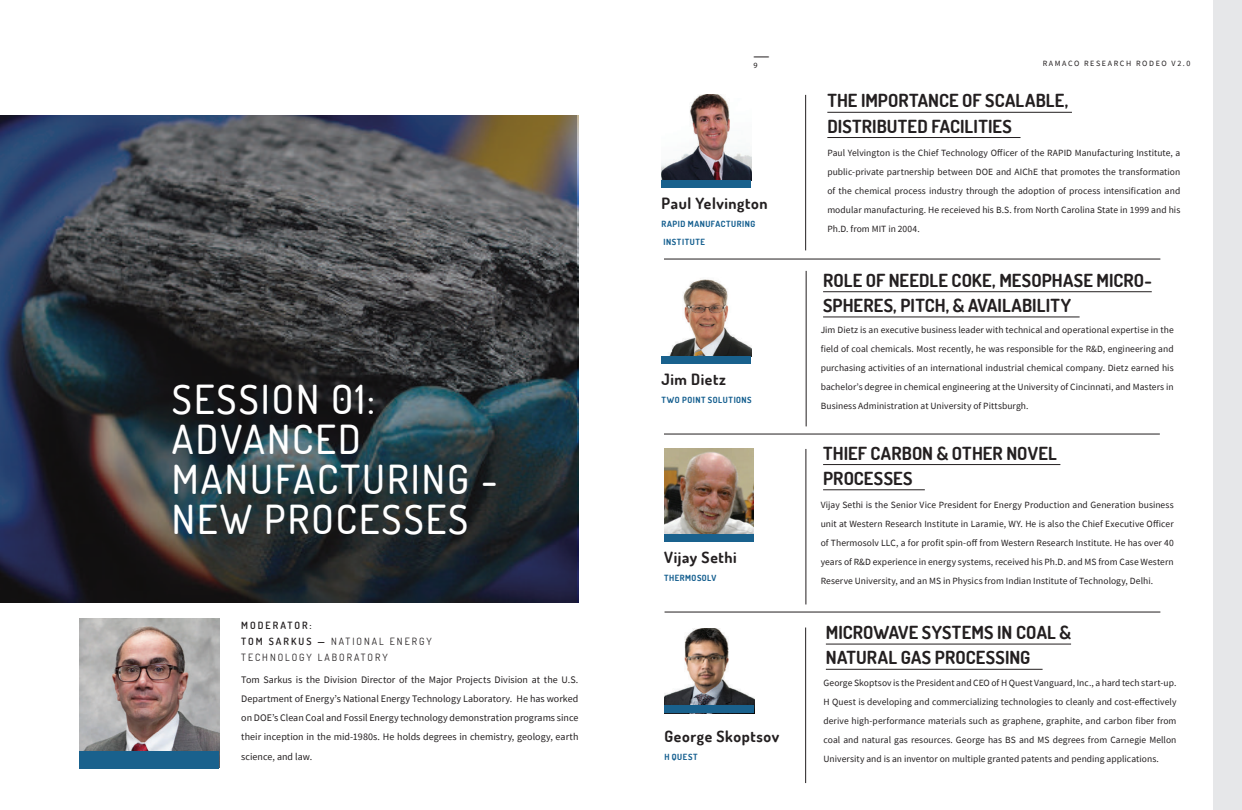
<style>
.page{position:relative;width:1242px;height:810px;background:#fff}
.page>*{position:absolute;margin:0;border:0;box-sizing:border-box;transform-origin:0 0}
.t1{font:500 40px/40px "Dosis";letter-spacing:.05em;color:#fff}
.t2{font:700 18px/25.2px "Dosis";letter-spacing:.005em;color:#231f20}
.t3{font:16px "Myriad Pro";color:#231f20}
.t4{font:700 15.5px "Dosis";letter-spacing:.04em;color:#231f20}
.t5{font:10px/19px "Source Sans Pro";letter-spacing:.005em;color:#231f20;text-align:justify}
.t6{font:10px/16px "Dosis";letter-spacing:.2em;color:#231f20}
.t7{font:9.5px/19px "Source Sans Pro";letter-spacing:.005em;color:#231f20;text-align:justify}
.t8{font:700 8.5px/18px "Dosis";letter-spacing:.065em;color:#125d8e}
.t9{font:8px "Source Sans Pro";letter-spacing:.2em;color:#231f20}
.s1{font-weight:600}
</style>
<div class="page">
<svg style="left:0;top:115px;width:577px;height:487px;background:#363c43"></svg>
<hr style="left:664px;top:259px;width:496px;height:1px;background:#231f20">
<hr style="left:805px;top:95px;width:1px;height:155px;background:#231f20">
<hr style="left:827px;top:112px;width:245px;height:1px;background:#231f20">
<hr style="left:827px;top:137px;width:194px;height:1px;background:#231f20">
<img style="left:662px;top:95px;width:89px;height:85px">
<div style="left:662px;top:180px;width:89px;height:8px;background:#19618d"></div>
<hr style="left:664px;top:434px;width:496px;height:1px;background:#231f20">
<hr style="left:806px;top:271px;width:1px;height:155px;background:#231f20">
<hr style="left:823px;top:291px;width:329px;height:1px;background:#231f20">
<hr style="left:823px;top:316px;width:257px;height:1px;background:#231f20">
<hr style="left:665px;top:612px;width:495px;height:1px;background:#231f20">
<hr style="left:806px;top:449px;width:1px;height:155px;background:#231f20">
<hr style="left:823px;top:464px;width:237px;height:1px;background:#231f20">
<hr style="left:823px;top:489px;width:102px;height:1px;background:#231f20">
<img style="left:669px;top:278px;width:82px;height:78px">
<div style="left:662px;top:356px;width:89px;height:8px;background:#19618d"></div>
<img style="left:664px;top:449px;width:90px;height:85px">
<div style="left:664px;top:534px;width:90px;height:8px;background:#19618d"></div>
<img style="left:80px;top:619px;width:139px;height:132px">
<div style="left:79px;top:751px;width:140px;height:17px;background:#19618d"></div>
<div style="left:1213px;top:0;width:29px;height:810px;background:#e6e7e9"></div>
<hr style="left:826px;top:644px;width:245px;height:1px;background:#231f20">
<hr style="left:826px;top:669px;width:217px;height:1px;background:#231f20">
<img style="left:664px;top:628px;width:90px;height:85px">
<hr style="left:805px;top:628px;width:1px;height:155px;background:#231f20">
<div style="left:665px;top:705px;width:89px;height:8px;background:#19618d"></div>
<h1 class="t1" style="left:172px;top:379px;width:327px">SESSION 01:<br>ADVANCED<br>MANUFACTURING -<br>NEW PROCESSES</h1>
<p class="t6" style="left:241px;top:617px;width:192px"><span class="s1">MODERATOR:<br>TOM SARKUS —</span> NATIONAL ENERGY<br>TECHNOLOGY LABORATORY</p>
<p class="t5" style="left:241px;top:670px;width:339px">Tom Sarkus is the Division Director of the Major Projects Division at the U.S.<br>Department of Energy’s National Energy Technology Laboratory. He has worked on DOE’s Clean Coal and Fossil Energy technology demonstration programs since their inception in the mid-1980s. He holds degrees in chemistry, geology, earth</p>
<p class="t5" style="left:241px;top:747px;width:72px">science, and law.</p>
<h3 class="t3" style="left:753px;top:46px;width:17px">—<sub>9</sub></h3>
<p class="t9" style="left:1043px;top:59px;width:149px">RAMACO RESEARCH RODEO V2.0</p>
<h3 class="t4" style="left:662px;top:193px;width:107px">Paul Yelvington</h3>
<p class="t8" style="left:662px;top:215px;width:95px">RAPID MANUFACTURING<br>INSTITUTE</p>
<h3 class="t4" style="left:662px;top:369px;width:66px">Jim Dietz</h3>
<p class="t8" style="left:662px;top:391px;width:92px">TWO POINT SOLUTIONS</p>
<h3 class="t4" style="left:664px;top:547px;width:74px">Vijay Sethi</h3>
<p class="t8" style="left:664px;top:569px;width:54px">THERMOSOLV</p>
<h3 class="t4" style="left:664px;top:726px;width:116px">George Skoptsov</h3>
<p class="t8" style="left:664px;top:748px;width:35px">H QUEST</p>
<h2 class="t2" style="left:827px;top:88px;width:243px">THE IMPORTANCE OF SCALABLE,<br>DISTRIBUTED FACILITIES</h2>
<p class="t7" style="left:827px;top:143px;width:355px">Paul Yelvington is the Chief Technology Officer of the RAPID Manufacturing Institute, a public-private partnership between DOE and AIChE that promotes the transformation of the chemical process industry through the adoption of process intensification and modular manufacturing. He receieved his B.S. from North Carolina State in 1999 and his Ph.D. from MIT in 2004.</p>
<h2 class="t2" style="left:823px;top:267px;width:330px">ROLE OF NEEDLE COKE, MESOPHASE MICRO-<br>SPHERES, PITCH, &amp; AVAILABILITY</h2>
<p class="t7" style="left:821px;top:321px;width:354px">Jim Dietz is an executive business leader with technical and operational expertise in the field of coal chemicals. Most recently, he was responsible for the R&amp;D, engineering and purchasing activities of an international industrial chemical company. Dietz earned his bachelor’s degree in chemical engineering at the University of Cincinnati, and Masters in Business Administration at University of Pittsburgh.</p>
<h2 class="t2" style="left:823px;top:440px;width:235px">THIEF CARBON &amp; OTHER NOVEL<br>PROCESSES</h2>
<p class="t7" style="left:821px;top:496px;width:355px">Vijay Sethi is the Senior Vice President for Energy Production and Generation business unit at Western Research Institute in Laramie, WY. He is also the Chief Executive Officer of Thermosolv LLC, a for profit spin-off from Western Research Institute. He has over 40 years of R&amp;D experience in energy systems, received his Ph.D. and MS from Case Western Reserve University, and an MS in Physics from Indian Institute of Technology, Delhi.</p>
<h2 class="t2" style="left:826px;top:619px;width:247px">MICROWAVE SYSTEMS IN COAL &amp;<br>NATURAL GAS PROCESSING</h2>
<p class="t7" style="left:824px;top:673px;width:355px">George Skoptsov is the President and CEO of H Quest Vanguard, Inc., a hard tech start-up.<br>H Quest is developing and commercializing technologies to cleanly and cost-effectively derive high-performance materials such as graphene, graphite, and carbon fiber from coal and natural gas resources. George has BS and MS degrees from Carnegie Mellon University and is an inventor on multiple granted patents and pending applications.</p>
</div>
